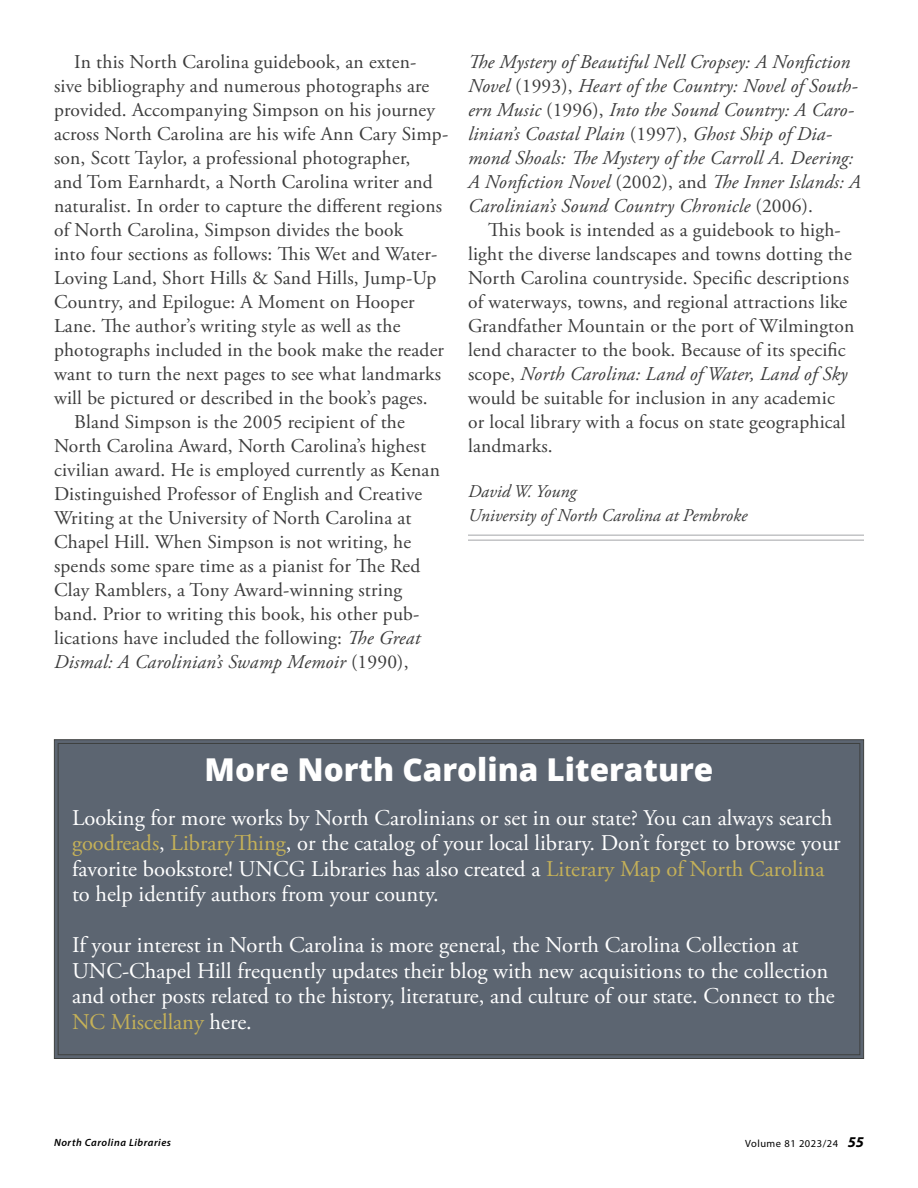
<style>
.page{position:relative;width:918px;height:1188px;background:#fff}
.page>*{position:absolute;margin:0;border:0;box-sizing:border-box;transform-origin:0 0}
.t1{font:800 31.5px "Open Sans";color:#fff}
.t2{font:22.5px/25.5px "Adobe Garamond Pro";color:#fff}
.t3{font:19.5px/24px "Adobe Garamond Pro";letter-spacing:.01em;color:#3c3c3c}
.t4{font:italic 19.5px/24px "Adobe Garamond Pro";letter-spacing:.01em;color:#3c3c3c}
.t5{font:italic 18px/24px "Adobe Garamond Pro";color:#3c3c3c}
.t6{font:italic 700 15px "Myriad Pro";color:#000}
.t7{font:italic 600 10.5px "Myriad Pro";letter-spacing:.05em;color:#000}
.t8{font:10.5px "Myriad Pro";letter-spacing:.05em;color:#000}
.s1{font-style:italic}
.s2{font-style:normal}
.s3{color:#c5b158}
</style>
<div class="page">
<hr style="left:468px;top:535px;width:396px;height:1px;background:#a3a5a8">
<hr style="left:468px;top:540px;width:396px;height:1px;background:#a3a5a8">
<div style="left:54px;top:739px;width:810px;height:320px;background:#5c6571"></div>
<p class="t3" style="left:74px;top:51px;width:344px">In this North Carolina guidebook, an exten-</p>
<p class="t3" style="left:54px;top:75px;width:377px">sive bibliography and numerous photographs are</p>
<p class="t3" style="left:54px;top:99px;width:383px">provided. Accompanying Simpson on his journey</p>
<p class="t3" style="left:54px;top:123px;width:396px">across North Carolina are his wife Ann Cary Simp-</p>
<p class="t3" style="left:54px;top:147px;width:358px">son, Scott Taylor, a professional photographer,</p>
<p class="t3" style="left:54px;top:171px;width:380px">and Tom Earnhardt, a North Carolina writer and</p>
<p class="t3" style="left:54px;top:195px;width:390px">naturalist. In order to capture the different regions</p>
<p class="t3" style="left:54px;top:219px;width:351px">of North Carolina, Simpson divides the book</p>
<p class="t3" style="left:54px;top:243px;width:385px">into four sections as follows: This Wet and Water-</p>
<p class="t3" style="left:54px;top:267px;width:384px">Loving Land, Short Hills &amp; Sand Hills, Jump-Up</p>
<p class="t3" style="left:54px;top:291px;width:362px">Country, and Epilogue: A Moment on Hooper</p>
<p class="t3" style="left:54px;top:315px;width:348px">Lane. The author’s writing style as well as the</p>
<p class="t3" style="left:54px;top:339px;width:392px">photographs included in the book make the reader</p>
<p class="t3" style="left:54px;top:363px;width:389px">want to turn the next pages to see what landmarks</p>
<p class="t3" style="left:54px;top:387px;width:375px">will be pictured or described in the book’s pages.</p>
<p class="t3" style="left:74px;top:411px;width:332px">Bland Simpson is the 2005 recipient of the</p>
<p class="t3" style="left:54px;top:435px;width:374px">North Carolina Award, North Carolina’s highest</p>
<p class="t3" style="left:54px;top:459px;width:387px">civilian award. He is employed currently as Kenan</p>
<p class="t3" style="left:54px;top:483px;width:370px">Distinguished Professor of English and Creative</p>
<p class="t3" style="left:54px;top:507px;width:359px">Writing at the University of North Carolina at</p>
<p class="t3" style="left:54px;top:531px;width:359px">Chapel Hill. When Simpson is not writing, he</p>
<p class="t3" style="left:54px;top:555px;width:368px">spends some spare time as a pianist for The Red</p>
<p class="t3" style="left:54px;top:579px;width:350px">Clay Ramblers, a Tony Award-winning string</p>
<p class="t3" style="left:54px;top:603px;width:367px">band. Prior to writing this book, his other pub-</p>
<p class="t3" style="left:54px;top:627px;width:368px">lications have included the following: <span class="s1">The Great</span></p>
<p class="t4" style="left:54px;top:651px;width:356px">Dismal: A Carolinian’s Swamp Memoir <span class="s2">(1990),</span></p>
<p class="t4" style="left:468px;top:51px;width:394px">The Mystery of Beautiful Nell Cropsey: A Nonfiction Novel <span class="s2">(1993),</span> Heart of the Country: Novel of South&shy;ern Music <span class="s2">(1996),</span> Into the Sound Country: A Caro&shy;linian’s Coastal Plain <span class="s2">(1997),</span> Ghost Ship of Dia&shy;mond Shoals: The Mystery of the Carroll A. Deering:<br>A Nonfiction Novel <span class="s2">(2002), and</span> The Inner Islands: A Carolinian’s Sound Country Chronicle <span class="s2">(2006).</span></p>
<p class="t3" style="left:468px;top:219px;width:388px;text-indent:20px">This book is intended as a guidebook to high&shy;light the diverse landscapes and towns dotting the North Carolina countryside. Specific descriptions of waterways, towns, and regional attractions like Grandfather Mountain or the port of Wilmington lend character to the book. Because of its specific scope, <span class="s1">North Carolina: Land of Water, Land of Sky </span>would be suitable for inclusion in any academic or local library with a focus on state geographical landmarks.</p>
<p class="t5" style="left:468px;top:480px;width:281px">David W. Young<br>University of North Carolina at Pembroke</p>
<h1 class="t1" style="left:205px;top:746px;width:510px">More North Carolina Literature</h1>
<p class="t2" style="left:72px;top:806px;width:770px">Looking for more works by North Carolinians or set in our state? You can always search <span class="s3">goodreads</span>, <span class="s3">LibraryThing</span>, or the catalog of your local library. Don’t forget to browse your favorite bookstore! UNCG Libraries has also created a <span class="s3">Literary Map of North Carolina </span>to help identify authors from your county.</p>
<p class="t2" style="left:72px;top:933px;width:764px">If your interest in North Carolina is more general, the North Carolina Collection at UNC-Chapel Hill frequently updates their blog with new acquisitions to the collection and other posts related to the history, literature, and culture of our state. Connect to the <span class="s3">NC Miscellany</span> here.</p>
<p class="t7" style="left:54px;top:1136px;width:119px">North Carolina Libraries</p>
<p class="t6" style="left:848px;top:1132px;width:18px">55</p>
<p class="t8" style="left:745px;top:1137px;width:95px">Volume 81 2023/24</p>
</div>
